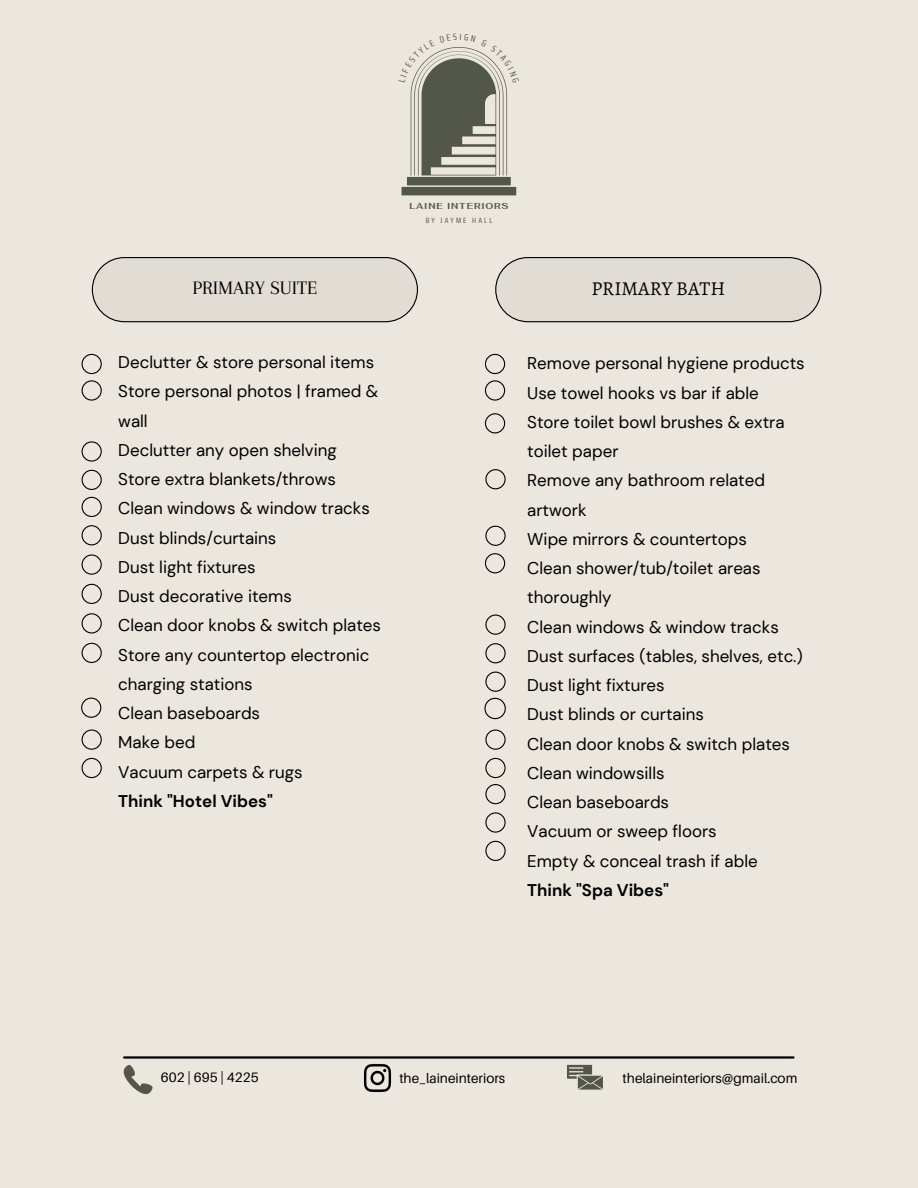
<style>
.page{position:relative;width:918px;height:1188px;background:#ebe6de}
.page>*{position:absolute;margin:0;border:0;box-sizing:border-box;transform-origin:0 0}
.t1{font:19.8px "Arapey";color:#000}
.t2{font:19.8px "Alegreya";color:#000}
.t3{font:16.95px/29.2px "DM Sans";color:#000}
.t4{font:700 16.95px "DM Sans";color:#000}
.t5{font:13.65px "Aileron";color:#000}
.t6{font:700 8.7px "Fahkwang";letter-spacing:.1em;color:#53574b}
.t7{font:7.65px "Saira Condensed";letter-spacing:.275em;color:#53574b}
</style>
<div class="page">
<svg style="left:495px;top:257px;width:326px;height:65px"></svg>
<svg style="left:82px;top:613px;width:20px;height:21px"></svg>
<svg style="left:82px;top:354px;width:20px;height:20px"></svg>
<svg style="left:82px;top:584px;width:20px;height:20px"></svg>
<svg style="left:82px;top:758px;width:20px;height:20px"></svg>
<svg style="left:82px;top:441px;width:20px;height:21px"></svg>
<svg style="left:82px;top:380px;width:20px;height:21px"></svg>
<svg style="left:82px;top:554px;width:20px;height:21px"></svg>
<svg style="left:82px;top:643px;width:20px;height:20px"></svg>
<svg style="left:82px;top:470px;width:20px;height:20px"></svg>
<svg style="left:82px;top:497px;width:20px;height:20px"></svg>
<svg style="left:82px;top:525px;width:20px;height:20px"></svg>
<svg style="left:81px;top:698px;width:20px;height:20px"></svg>
<svg style="left:82px;top:729px;width:20px;height:21px"></svg>
<svg style="left:484px;top:698px;width:22px;height:21px"></svg>
<svg style="left:485px;top:729px;width:21px;height:21px"></svg>
<svg style="left:485px;top:758px;width:21px;height:20px"></svg>
<svg style="left:485px;top:354px;width:20px;height:20px"></svg>
<svg style="left:485px;top:380px;width:20px;height:21px"></svg>
<svg style="left:485px;top:413px;width:20px;height:20px"></svg>
<svg style="left:485px;top:784px;width:21px;height:20px"></svg>
<svg style="left:485px;top:469px;width:21px;height:20px"></svg>
<svg style="left:485px;top:553px;width:20px;height:20px"></svg>
<svg style="left:485px;top:615px;width:21px;height:20px"></svg>
<svg style="left:485px;top:672px;width:21px;height:20px"></svg>
<svg style="left:485px;top:643px;width:21px;height:20px"></svg>
<svg style="left:92px;top:257px;width:326px;height:65px"></svg>
<hr style="left:124px;top:1056px;width:670px;height:3px;background:#000">
<svg style="left:124px;top:1065px;width:29px;height:29px"></svg>
<svg style="left:567px;top:1065px;width:36px;height:25px"></svg>
<img style="left:363px;top:1063px;width:29px;height:30px">
<svg style="left:485px;top:526px;width:21px;height:20px"></svg>
<svg style="left:485px;top:841px;width:21px;height:20px"></svg>
<svg style="left:485px;top:812px;width:21px;height:21px"></svg>
<svg style="left:401px;top:47px;width:116px;height:148px"></svg>
<p class="t1" style="left:193px;top:277px;width:126px">PRIMARY SUITE</p>
<p class="t3" style="left:118px;top:348px;width:264px">Declutter &amp; store personal items<br>Store personal photos | framed &amp; wall<br>Declutter any open shelving<br>Store extra blankets/throws<br>Clean windows &amp; window tracks<br>Dust blinds/curtains<br>Dust light fixtures<br>Dust decorative items<br>Clean door knobs &amp; switch plates<br>Store any countertop electronic charging stations<br>Clean baseboards<br>Make bed<br>Vacuum carpets &amp; rugs</p>
<p class="t4" style="left:118px;top:790px;width:156px">Think "Hotel Vibes"</p>
<p class="t6" style="left:409px;top:200px;width:101px">LAINE INTERIORS</p>
<p class="t7" style="left:426px;top:214px;width:68px">BY JAYME HALL</p>
<p class="t2" style="left:591px;top:275px;width:135px">PRIMARY BATH</p>
<p class="t3" style="left:527px;top:349px;width:279px">Remove personal hygiene products<br>Use towel hooks vs bar if able<br>Store toilet bowl brushes &amp; extra toilet paper<br>Remove any bathroom related artwork<br>Wipe mirrors &amp; countertops<br>Clean shower/tub/toilet areas thoroughly<br>Clean windows &amp; window tracks<br>Dust surfaces (tables, shelves, etc.)<br>Dust light fixtures<br>Dust blinds or curtains<br>Clean door knobs &amp; switch plates<br>Clean windowsills<br>Clean baseboards<br>Vacuum or sweep floors<br>Empty &amp; conceal trash if able</p>
<p class="t4" style="left:527px;top:879px;width:143px">Think "Spa Vibes"</p>
<p class="t5" style="left:161px;top:1069px;width:99px">602 | 695 | 4225</p>
<p class="t5" style="left:399px;top:1070px;width:107px">the_laineinteriors</p>
<p class="t5" style="left:623px;top:1070px;width:176px">thelaineinteriors@gmail.com</p>
</div>
